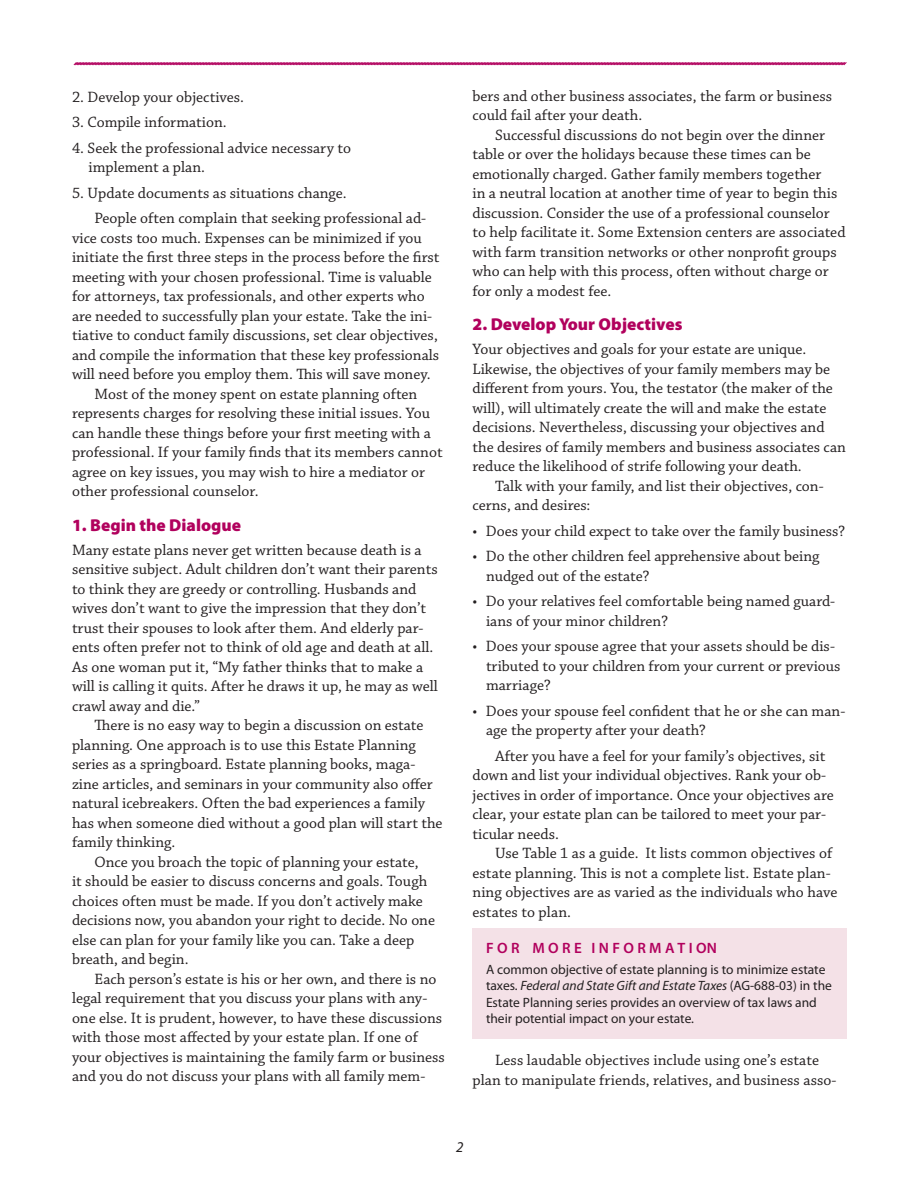
<style>
.page{position:relative;width:918px;height:1188px;background:#fff}
.page>*{position:absolute;margin:0;border:0;box-sizing:border-box;transform-origin:0 0}
.Head_1{font:900 17.25px "Myriad Pro";color:#b1005d}
.Body_text{font:15.75px/19.5px "Chaparral Pro";color:#231f20}
.Body_text-2{font:600 15px "Myriad Pro";color:#b1005d}
.Head_1-2{font:italic 15px "Myriad Pro";color:#231f20}
.Body_text-3{font:13.5px/16.5px "Myriad Pro";color:#231f20}
.s1{font-style:italic}
</style>
<div class="page">
<svg style="left:73px;top:62px;width:774px;height:4px;background:#ce629b"></svg>
<div style="left:472px;top:928px;width:375px;height:111px;background:#f4e1e7"></div>
<p class="Body_text" style="left:72px;top:87px;width:174px">2. Develop your objectives.</p>
<p class="Body_text" style="left:72px;top:113px;width:156px">3. Compile information.</p>
<p class="Body_text" style="left:88px;top:138px;width:264px;text-indent:-16px">4. Seek the professional advice necessary to implement a plan.</p>
<p class="Body_text" style="left:72px;top:183px;width:276px">5. Update documents as situations change.</p>
<p class="Body_text" style="left:72px;top:209px;width:369px;text-indent:23px">People often complain that seeking professional ad&shy;vice costs too much. Expenses can be minimized if you initiate the first three steps in the process before the first meeting with your chosen professional. Time is valuable for attorneys, tax professionals, and other experts who are needed to successfully plan your estate. Take the ini&shy;tiative to conduct family discussions, set clear objectives, and compile the information that these key professionals will need before you employ them. This will save money.</p>
<p class="Body_text" style="left:72px;top:384px;width:372px;text-indent:23px">Most of the money spent on estate planning often represents charges for resolving these initial issues. You can handle these things before your first meeting with a professional. If your family finds that its members cannot agree on key issues, you may wish to hire a mediator or other professional counselor.</p>
<p class="Head_1" style="left:72px;top:515px;width:171px">1. Begin the Dialogue</p>
<p class="Body_text" style="left:72px;top:540px;width:367px">Many estate plans never get written because death is a sensitive subject. Adult children don’t want their parents to think they are greedy or controlling. Husbands and wives don’t want to give the impression that they don’t trust their spouses to look after them. And elderly par&shy;ents often prefer not to think of old age and death at all.<br>As one woman put it, “My father thinks that to make a will is calling it quits. After he draws it up, he may as well crawl away and die.”</p>
<p class="Body_text" style="left:72px;top:716px;width:372px;text-indent:23px">There is no easy way to begin a discussion on estate planning. One approach is to use this Estate Planning series as a springboard. Estate planning books, maga&shy;zine articles, and seminars in your community also offer natural icebreakers. Often the bad experiences a family has when someone died without a good plan will start the family thinking.</p>
<p class="Body_text" style="left:72px;top:852px;width:365px;text-indent:23px">Once you broach the topic of planning your estate,<br>it should be easier to discuss concerns and goals. Tough choices often must be made. If you don’t actively make decisions now, you abandon your right to decide. No one else can plan for your family like you can. Take a deep breath, and begin.</p>
<p class="Body_text" style="left:72px;top:969px;width:374px;text-indent:23px">Each person’s estate is his or her own, and there is no legal requirement that you discuss your plans with any&shy;one else. It is prudent, however, to have these discussions with those most affected by your estate plan. If one of your objectives is maintaining the family farm or business and you do not discuss your plans with all family mem-</p>
<p class="Body_text" style="left:472px;top:87px;width:361px">bers and other business associates, the farm or business could fail after your death.</p>
<p class="Body_text" style="left:472px;top:126px;width:375px;text-indent:23px">Successful discussions do not begin over the dinner table or over the holidays because these times can be emotionally charged. Gather family members together<br>in a neutral location at another time of year to begin this discussion. Consider the use of a professional counselor to help facilitate it. Some Extension centers are associated with farm transition networks or other nonprofit groups who can help with this process, often without charge or for only a modest fee.</p>
<p class="Head_1" style="left:472px;top:315px;width:211px">2. Develop Your Objectives</p>
<p class="Body_text" style="left:472px;top:340px;width:375px">Your objectives and goals for your estate are unique.<br>Likewise, the objectives of your family members may be different from yours. You, the testator (the maker of the will), will ultimately create the will and make the estate decisions. Nevertheless, discussing your objectives and the desires of family members and business associates can reduce the likelihood of strife following your death.</p>
<p class="Body_text" style="left:472px;top:477px;width:353px;text-indent:23px">Talk with your family, and list their objectives, con&shy;cerns, and desires:</p>
<p class="Body_text" style="left:472px;top:522px;width:374px">• Does your child expect to take over the family business?</p>
<p class="Body_text" style="left:486px;top:547px;width:335px;text-indent:-14px">• Do the other children feel apprehensive about being nudged out of the estate?</p>
<p class="Body_text" style="left:486px;top:592px;width:351px;text-indent:-14px">• Do your relatives feel comfortable being named guard&shy;ians of your minor children?</p>
<p class="Body_text" style="left:486px;top:637px;width:356px;text-indent:-14px">• Does your spouse agree that your assets should be dis&shy;tributed to your children from your current or previous marriage?</p>
<p class="Body_text" style="left:486px;top:702px;width:361px;text-indent:-14px">• Does your spouse feel confident that he or she can man&shy;age the property after your death?</p>
<p class="Body_text" style="left:472px;top:747px;width:363px;text-indent:23px">After you have a feel for your family’s objectives, sit down and list your individual objectives. Rank your ob&shy;jectives in order of importance. Once your objectives are clear, your estate plan can be tailored to meet your par&shy;ticular needs.</p>
<p class="Body_text" style="left:472px;top:844px;width:366px;text-indent:23px">Use Table 1 as a guide. It lists common objectives of estate planning. This is not a complete list. Estate plan&shy;ning objectives are as varied as the individuals who have estates to plan.</p>
<p class="Body_text-2" style="left:486px;top:938px;width:232px">F O R M O R E I N F O R M A T I ON</p>
<p class="Body_text-3" style="left:486px;top:961px;width:347px">A common objective of estate planning is to minimize estate taxes. <span class="s1">Federal and State Gift and Estate Taxes</span> (AG-688-03) in the Estate Planning series provides an overview of tax laws and their potential impact on your estate.</p>
<p class="Body_text" style="left:472px;top:1051px;width:366px;text-align:center">Less laudable objectives include using one’s estate<br>plan to manipulate friends, relatives, and business asso-</p>
<p class="Head_1-2" style="left:456px;top:1137px;width:9px">2</p>
</div>
